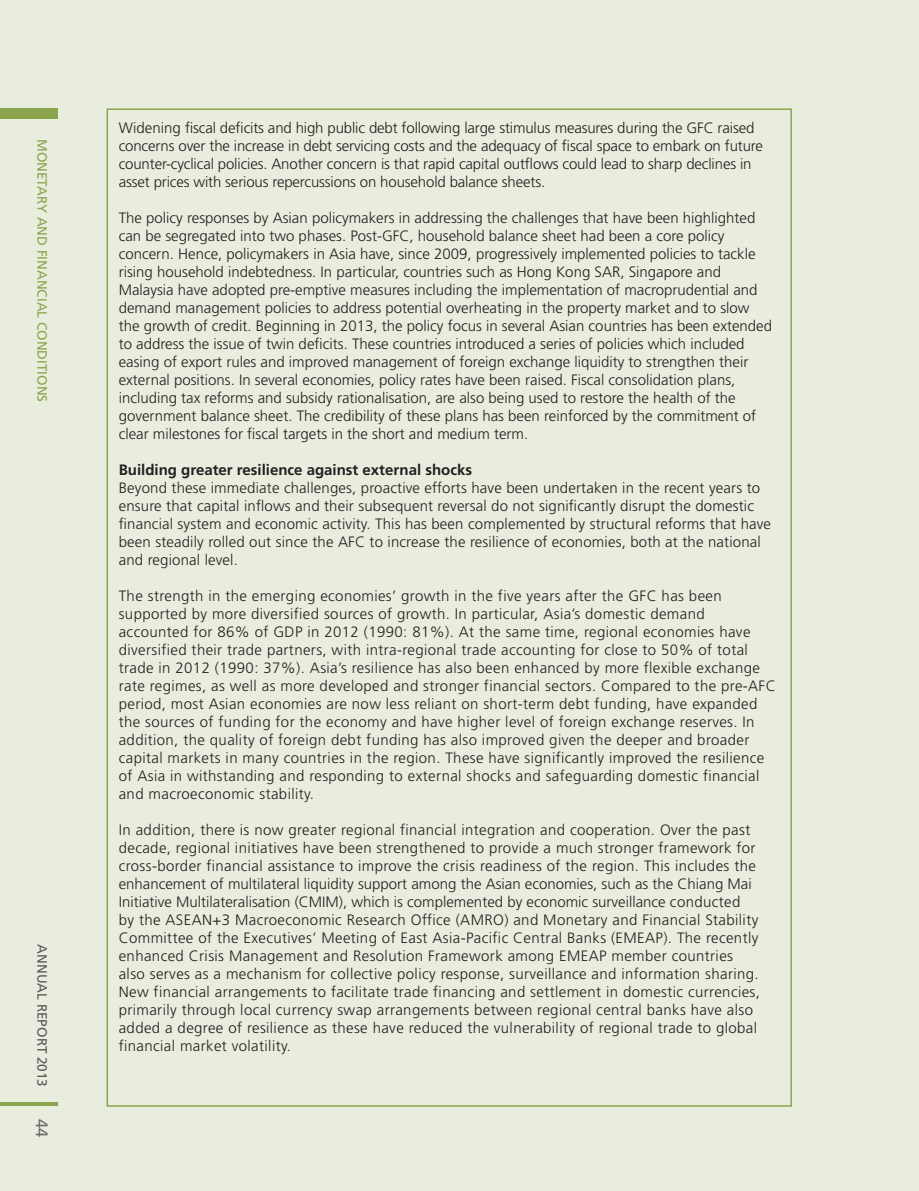
<style>
.page{position:relative;width:919px;height:1191px;background:#fff}
.page>*{position:absolute;margin:0;border:0;box-sizing:border-box;transform-origin:0 0}
.t1{font:16.5px "Frutiger";color:#6c6d70}
.t2{font:300 15px/18px "Frutiger";letter-spacing:.01em;color:#231f20}
.t3{font:300 15px/18px "Frutiger";letter-spacing:-.01em;color:#231f20}
.t4{font:700 15px "Frutiger";color:#231f20}
.t5{font:13.5px "Frutiger";color:#8aa54d}
.t6{font:13.5px "Frutiger";color:#57585a}
</style>
<div class="page">
<div style="left:0;top:0;width:918px;height:1190px;background:#e9eddd"></div>
<hr style="left:0;top:1102px;width:58px;height:3px;background:#8aa54d">
<div style="left:0;top:108px;width:58px;height:11px;background:#8aa54d"></div>
<hr style="left:918px;top:1px;width:1px;height:1188px;background:#e9eddd">
<p class="t5" style="left:50px;top:139px;width:265px;rotate:90deg">MONETARY AND FINANCIAL CONDITIONS</p>
<p class="t6" style="left:50px;top:944px;width:144px;rotate:90deg">ANNUAL REPORT 2013</p>
<p class="t1" style="left:52px;top:1118px;width:20px;rotate:90deg">44</p>
<p class="t3" style="left:119px;top:119px;width:645px">Widening fiscal deficits and high public debt following large stimulus measures during the GFC raised concerns over the increase in debt servicing costs and the adequacy of fiscal space to embark on future counter-cyclical policies. Another concern is that rapid capital outflows could lead to sharp declines in asset prices with serious repercussions on household balance sheets.</p>
<p class="t2" style="left:119px;top:209px;width:654px">The policy responses by Asian policymakers in addressing the challenges that have been highlighted can be segregated into two phases. Post-GFC, household balance sheet had been a core policy concern. Hence, policymakers in Asia have, since 2009, progressively implemented policies to tackle rising household indebtedness. In particular, countries such as Hong Kong SAR, Singapore and Malaysia have adopted pre-emptive measures including the implementation of macroprudential and demand management policies to address potential overheating in the property market and to slow the growth of credit. Beginning in 2013, the policy focus in several Asian countries has been extended to address the issue of twin deficits. These countries introduced a series of policies which included easing of export rules and improved management of foreign exchange liquidity to strengthen their external positions. In several economies, policy rates have been raised. Fiscal consolidation plans, including tax reforms and subsidy rationalisation, are also being used to restore the health of the government balance sheet. The credibility of these plans has been reinforced by the commitment of clear milestones for fiscal targets in the short and medium term.</p>
<p class="t4" style="left:119px;top:460px;width:355px">Building greater resilience against external shocks</p>
<p class="t2" style="left:119px;top:479px;width:653px">Beyond these immediate challenges, proactive efforts have been undertaken in the recent years to ensure that capital inflows and their subsequent reversal do not significantly disrupt the domestic financial system and economic activity. This has been complemented by structural reforms that have been steadily rolled out since the AFC to increase the resilience of economies, both at the national and regional level.</p>
<p class="t2" style="left:119px;top:587px;width:658px">The strength in the emerging economies’ growth in the five years after the GFC has been supported by more diversified sources of growth. In particular, Asia’s domestic demand accounted for 86% of GDP in 2012 (1990: 81%). At the same time, regional economies have diversified their trade partners, with intra-regional trade accounting for close to 50% of total trade in 2012 (1990: 37%). Asia’s resilience has also been enhanced by more flexible exchange rate regimes, as well as more developed and stronger financial sectors. Compared to the pre-AFC period, most Asian economies are now less reliant on short-term debt funding, have expanded the sources of funding for the economy and have higher level of foreign exchange reserves. In addition, the quality of foreign debt funding has also improved given the deeper and broader capital markets in many countries in the region. These have significantly improved the resilience of Asia in withstanding and responding to external shocks and safeguarding domestic financial and macroeconomic stability.</p>
<p class="t2" style="left:119px;top:821px;width:642px">In addition, there is now greater regional financial integration and cooperation. Over the past decade, regional initiatives have been strengthened to provide a much stronger framework for cross-border financial assistance to improve the crisis readiness of the region. This includes the enhancement of multilateral liquidity support among the Asian economies, such as the Chiang Mai Initiative Multilateralisation (CMIM), which is complemented by economic surveillance conducted<br>by the ASEAN+3 Macroeconomic Research Office (AMRO) and Monetary and Financial Stability Committee of the Executives’ Meeting of East Asia-Pacific Central Banks (EMEAP). The recently enhanced Crisis Management and Resolution Framework among EMEAP member countries also serves as a mechanism for collective policy response, surveillance and information sharing.<br>New financial arrangements to facilitate trade financing and settlement in domestic currencies, primarily through local currency swap arrangements between regional central banks have also added a degree of resilience as these have reduced the vulnerability of regional trade to global financial market volatility.</p>
</div>
